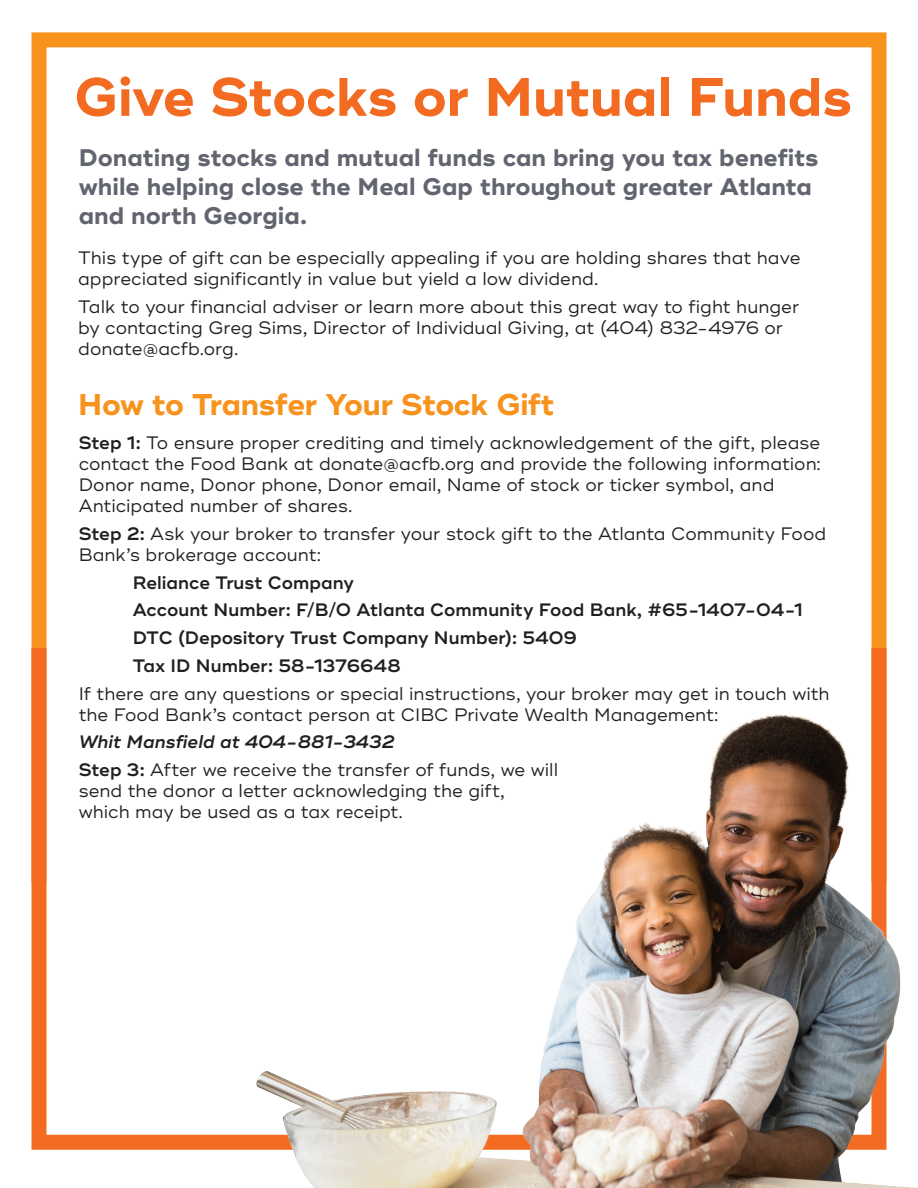
<style>
.page{position:relative;width:918px;height:1188px;background:#fff}
.page>*{position:absolute;margin:0;border:0;box-sizing:border-box;transform-origin:0 0}
.t1{font:700 54px "Ridley Grotesk";letter-spacing:-.005em;color:#f36a21}
.t2{font:700 30px "Ridley Grotesk";letter-spacing:-.01em;color:#f7931d}
.t3{font:700 24px/28.8px "Ridley Grotesk";color:#626570}
.t4{font:18px/21px "Ridley Grotesk";color:#231f20}
.t5{font:600 18px/27.8px "Ridley Grotesk";color:#231f20}
.s1{font-weight:600}
.s2{font-weight:600;font-style:italic}
</style>
<div class="page">
<div style="left:32px;top:32px;width:854px;height:857px;border:15px solid #f7931d"></div>
<div style="left:32px;top:640px;width:854px;height:510px;border:15px solid #f36a21"></div>
<img style="left:255px;top:706px;width:662px;height:482px">
<h1 class="t1" style="left:74px;top:65px;width:779px">Give Stocks or Mutual Funds</h1>
<h3 class="t3" style="left:79px;top:144px;width:741px">Donating stocks and mutual funds can bring you tax benefits while helping close the Meal Gap throughout greater Atlanta and north Georgia.</h3>
<p class="t4" style="left:78px;top:248px;width:724px">This type of gift can be especially appealing if you are holding shares that have appreciated significantly in value but yield a low dividend.</p>
<p class="t4" style="left:78px;top:297px;width:723px">Talk to your financial adviser or learn more about this great way to fight hunger by contacting Greg Sims, Director of Individual Giving, at (404) 832-4976 or donate@acfb.org.</p>
<h2 class="t2" style="left:78px;top:387px;width:478px">How to Transfer Your Stock Gift</h2>
<p class="t4" style="left:79px;top:433px;width:744px"><span class="s1">Step 1:</span> To ensure proper crediting and timely acknowledgement of the gift, please contact the Food Bank at donate@acfb.org and provide the following information:<br>Donor name, Donor phone, Donor email, Name of stock or ticker symbol, and Anticipated number of shares.</p>
<p class="t4" style="left:79px;top:523px;width:749px"><span class="s1">Step 2:</span> Ask your broker to transfer your stock gift to the Atlanta Community Food<br>Bank’s brokerage account:</p>
<p class="t5" style="left:133px;top:569px;width:672px">Reliance Trust Company<br>Account Number: F/B/O Atlanta Community Food Bank, #65-1407-04-1<br>DTC (Depository Trust Company Number): 5409<br>Tax ID Number: 58-1376648</p>
<p class="t4" style="left:79px;top:683px;width:752px">If there are any questions or special instructions, your broker may get in touch with the Food Bank’s contact person at CIBC Private Wealth Management:</p>
<p class="t4" style="left:79px;top:729px;width:481px;line-height:27.8px"><span class="s2">Whit Mansfield at 404-881-3432<br></span><span class="s1">Step 3:</span> After we receive the transfer of funds, we will</p>
<p class="t4" style="left:79px;top:781px;width:428px">send the donor a letter acknowledging the gift, which may be used as a tax receipt.</p>
</div>
